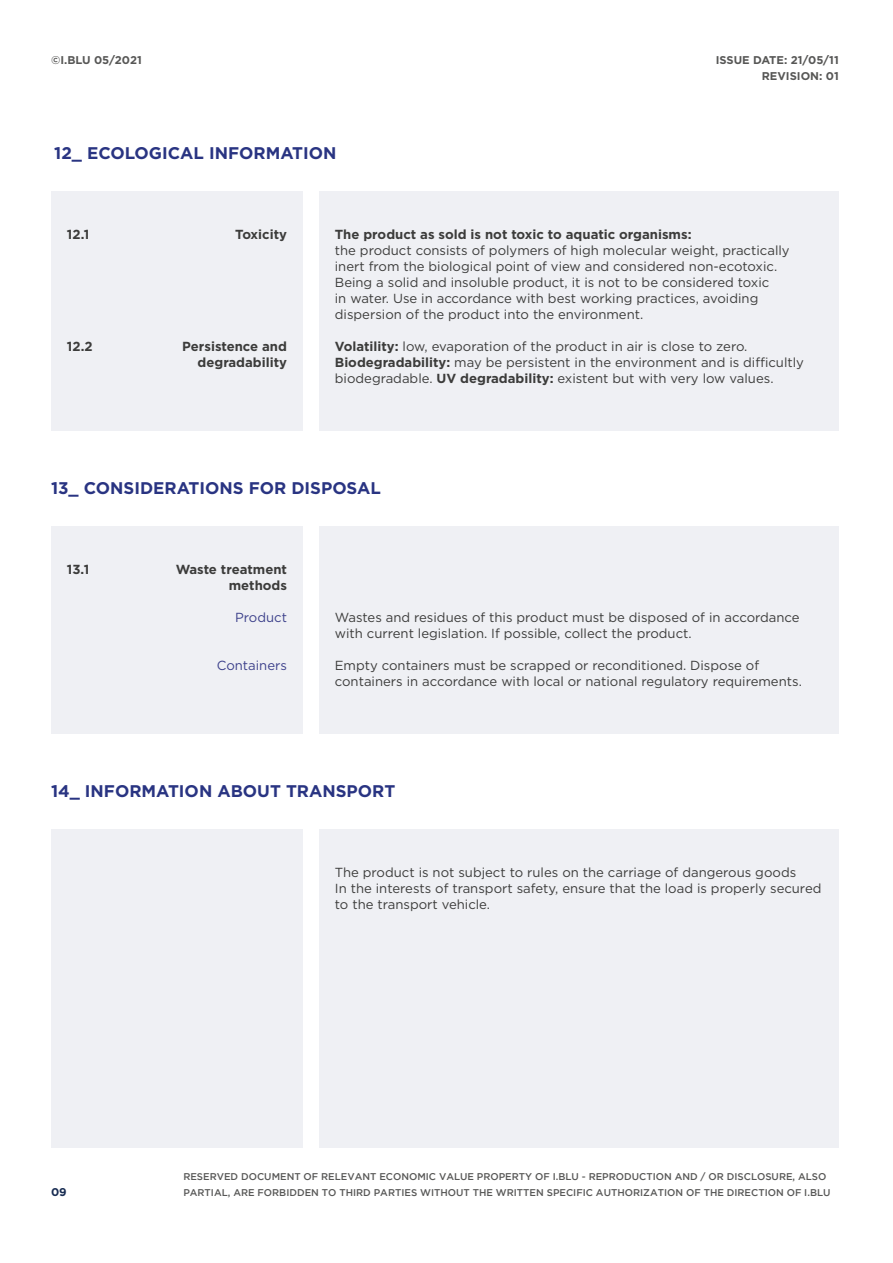
<style>
.page{position:relative;width:893px;height:1263px;background:#fff}
.page>*{position:absolute;margin:0;border:0;box-sizing:border-box;transform-origin:0 0}
.t1{font:700 16.8px "Gotham";color:#293482}
.t2{font:13.2px/15.9px "Gotham";color:#3c3c3b}
.t3{font:700 13.2px/15.9px "Gotham";color:#3c3c3b;text-align:right}
.t4{font:13.2px "Gotham";color:#3d418b}
.t5{font:700 11.25px/15.9px "Gotham";color:#575756;text-align:right}
.t6{font:700 11.25px "Gotham";color:#182c52}
.t7{font:500 9.75px/15.9px "Gotham";color:#575756}
.s1{font-weight:700}
</style>
<div class="page">
<div style="left:51px;top:191px;width:252px;height:240px;background:#eff0f4"></div>
<div style="left:51px;top:526px;width:252px;height:208px;background:#eff0f4"></div>
<div style="left:51px;top:829px;width:252px;height:319px;background:#eff0f4"></div>
<div style="left:319px;top:191px;width:520px;height:240px;background:#eff0f4"></div>
<div style="left:319px;top:526px;width:520px;height:208px;background:#eff0f4"></div>
<div style="left:319px;top:829px;width:520px;height:319px;background:#eff0f4"></div>
<p class="t5" style="left:51px;top:52px;width:92px">©I.BLU 05/2021</p>
<p class="t5" style="left:716px;top:52px;width:125px">ISSUE DATE: 21/05/11<br>REVISION: 01</p>
<p class="t1" style="left:54px;top:142px;width:284px">12_ ECOLOGICAL INFORMATION</p>
<p class="t3" style="left:67px;top:226px;width:24px">12.1</p>
<p class="t3" style="left:67px;top:338px;width:27px">12.2</p>
<p class="t3" style="left:235px;top:226px;width:53px">Toxicity</p>
<p class="t3" style="left:182px;top:338px;width:106px">Persistence and degradability</p>
<p class="t3" style="left:335px;top:226px;width:358px">The product as sold is not toxic to aquatic organisms:</p>
<p class="t2" style="left:335px;top:242px;width:456px">the product consists of polymers of high molecular weight, practically inert from the biological point of view and considered non-ecotoxic.<br>Being a solid and insoluble product, it is not to be considered toxic<br>in water. Use in accordance with best working practices, avoiding dispersion of the product into the environment.</p>
<p class="t2" style="left:335px;top:338px;width:471px"><span class="s1">Volatility:</span> low, evaporation of the product in air is close to zero.<br><span class="s1">Biodegradability:</span> may be persistent in the environment and is difficultly biodegradable. <span class="s1">UV degradability:</span> existent but with very low values.</p>
<p class="t1" style="left:51px;top:477px;width:331px">13_ CONSIDERATIONS FOR DISPOSAL</p>
<p class="t3" style="left:67px;top:561px;width:24px">13.1</p>
<p class="t3" style="left:176px;top:561px;width:113px">Waste treatment methods</p>
<p class="t4" style="left:235px;top:609px;width:53px">Product</p>
<p class="t4" style="left:217px;top:657px;width:72px">Containers</p>
<p class="t2" style="left:335px;top:609px;width:466px">Wastes and residues of this product must be disposed of in accordance with current legislation. If possible, collect the product.</p>
<p class="t2" style="left:335px;top:657px;width:468px">Empty containers must be scrapped or reconditioned. Dispose of containers in accordance with local or national regulatory requirements.</p>
<p class="t1" style="left:51px;top:780px;width:346px">14_ INFORMATION ABOUT TRANSPORT</p>
<p class="t6" style="left:51px;top:1184px;width:17px">09</p>
<p class="t2" style="left:335px;top:864px;width:488px">The product is not subject to rules on the carriage of dangerous goods<br>In the interests of transport safety, ensure that the load is properly secured to the transport vehicle.</p>
<p class="t7" style="left:183px;top:1168px;width:649px">RESERVED DOCUMENT OF RELEVANT ECONOMIC VALUE PROPERTY OF I.BLU - REPRODUCTION AND / OR DISCLOSURE, ALSO<br>PARTIAL, ARE FORBIDDEN TO THIRD PARTIES WITHOUT THE WRITTEN SPECIFIC AUTHORIZATION OF THE DIRECTION OF I.BLU</p>
</div>
